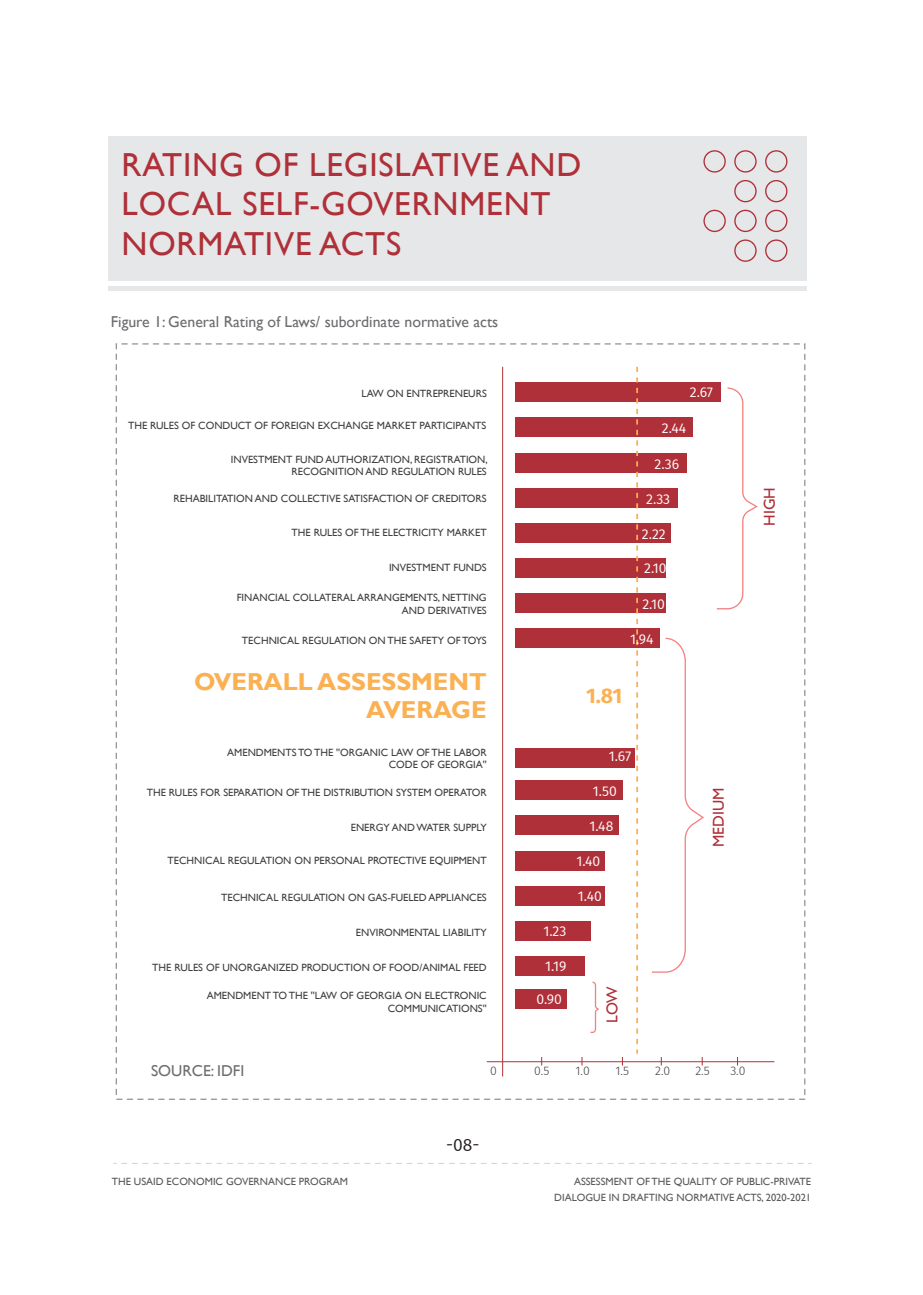
<style>
.page{position:relative;width:923px;height:1295px;background:#fff}
.page>*{position:absolute;margin:0;border:0;box-sizing:border-box;transform-origin:0 0}
.t1{font:33.25px/39.9px "Gill Sans";letter-spacing:.025em;color:#af3038}
.t2{font:700 24.5px/28px "Gill Sans";color:#fbb052;text-align:right}
.t3{font:700 21.18px "Fira GO";color:#fbb052}
.t4{font:17.5px "Fira GO";color:#231f20}
.t5{font:15.75px "Gill Sans";color:#6c6d70}
.t6{font:15.75px "Gill Sans";color:#af3038}
.t7{font:14px "Fira GO";color:#fff}
.t8{font:300 12.25px "Fira GO";color:#3e3e3f}
.t9{font:10.5px/12.6px "Gill Sans";color:#3e3e3f;text-align:right}
.t10{font:10.5px/15.8px "Gill Sans";color:#57585a;text-align:right}
</style>
<div class="page">
<div style="left:108px;top:136px;width:698px;height:145px;background:#e6e7e9"></div>
<hr style="left:502px;top:367px;width:1px;height:709px;background:#af3038">
<hr style="left:487px;top:1061px;width:287px;height:1px;background:#af3038">
<div style="left:515px;top:382px;width:206px;height:20px;background:#af3038"></div>
<div style="left:515px;top:418px;width:178px;height:19px;background:#af3038"></div>
<div style="left:515px;top:453px;width:171px;height:19px;background:#af3038"></div>
<div style="left:515px;top:488px;width:162px;height:19px;background:#af3038"></div>
<div style="left:515px;top:523px;width:155px;height:20px;background:#af3038"></div>
<div style="left:515px;top:558px;width:151px;height:20px;background:#af3038"></div>
<div style="left:515px;top:593px;width:151px;height:20px;background:#af3038"></div>
<div style="left:515px;top:628px;width:144px;height:20px;background:#af3038"></div>
<div style="left:515px;top:780px;width:107px;height:20px;background:#af3038"></div>
<div style="left:515px;top:815px;width:104px;height:20px;background:#af3038"></div>
<div style="left:515px;top:851px;width:90px;height:19px;background:#af3038"></div>
<div style="left:515px;top:886px;width:90px;height:19px;background:#af3038"></div>
<div style="left:515px;top:921px;width:75px;height:20px;background:#af3038"></div>
<div style="left:515px;top:956px;width:70px;height:20px;background:#af3038"></div>
<div style="left:515px;top:748px;width:120px;height:19px;background:#af3038"></div>
<div style="left:515px;top:989px;width:51px;height:20px;background:#af3038"></div>
<svg style="left:636px;top:367px;width:2px;height:686px"></svg>
<svg style="left:717px;top:387px;width:41px;height:222px"></svg>
<svg style="left:652px;top:638px;width:52px;height:335px"></svg>
<svg style="left:590px;top:981px;width:9px;height:52px"></svg>
<hr style="left:108px;top:286px;width:698px;height:4px;background:#e6e7e9">
<svg style="left:765px;top:150px;width:22px;height:23px"></svg>
<svg style="left:765px;top:180px;width:22px;height:22px"></svg>
<svg style="left:765px;top:210px;width:22px;height:22px"></svg>
<svg style="left:765px;top:239px;width:22px;height:23px"></svg>
<svg style="left:734px;top:150px;width:22px;height:23px"></svg>
<svg style="left:734px;top:180px;width:22px;height:22px"></svg>
<svg style="left:734px;top:210px;width:22px;height:22px"></svg>
<svg style="left:734px;top:239px;width:22px;height:23px"></svg>
<svg style="left:703px;top:150px;width:23px;height:23px"></svg>
<svg style="left:703px;top:210px;width:23px;height:22px"></svg>
<svg style="left:122px;top:1163px;width:689px;height:1px"></svg>
<h1 class="t1" style="left:122px;top:145px;width:461px">RATING OF LEGISLATIVE AND<br>LOCAL SELF-GOVERNMENT<br>NORMATIVE ACTS</h1>
<h3 class="t5" style="left:111px;top:312px;width:389px">Figure 1: General Rating of Laws/ subordinate normative acts</h3>
<p class="t9" style="left:361px;top:387px;width:127px">LAW ON ENTREPRENEURS</p>
<p class="t9" style="left:128px;top:419px;width:360px">THE RULES OF CONDUCT OF FOREIGN EXCHANGE MARKET PARTICIPANTS</p>
<p class="t9" style="left:231px;top:453px;width:258px">INVESTMENT FUND AUTHORIZATION, REGISTRATION,<br>RECOGNITION AND REGULATION RULES</p>
<p class="t9" style="left:173px;top:492px;width:315px">REHABILITATION AND COLLECTIVE SATISFACTION OF CREDITORS</p>
<p class="t9" style="left:291px;top:526px;width:197px">THE RULES OF THE ELECTRICITY MARKET</p>
<p class="t9" style="left:389px;top:562px;width:99px">INVESTMENT FUNDS</p>
<p class="t9" style="left:237px;top:592px;width:251px">FINANCIAL COLLATERAL ARRANGEMENTS, NETTING<br>AND DERIVATIVES</p>
<p class="t9" style="left:242px;top:634px;width:246px">TECHNICAL REGULATION ON THE SAFETY OF TOYS</p>
<h2 class="t2" style="left:194px;top:669px;width:294px">OVERALL ASSESSMENT<br>AVERAGE</h2>
<p class="t9" style="left:227px;top:746px;width:261px">AMENDMENTS TO THE ''ORGANIC LAW OF THE LABOR<br>CODE OF GEORGIA''</p>
<p class="t9" style="left:147px;top:786px;width:341px">THE RULES FOR SEPARATION OF THE DISTRIBUTION SYSTEM OPERATOR</p>
<p class="t9" style="left:351px;top:821px;width:137px">ENERGY AND WATER SUPPLY</p>
<p class="t9" style="left:167px;top:854px;width:321px">TECHNICAL REGULATION ON PERSONAL PROTECTIVE EQUIPMENT</p>
<p class="t9" style="left:221px;top:891px;width:267px">TECHNICAL REGULATION ON GAS-FUELED APPLIANCES</p>
<p class="t9" style="left:356px;top:926px;width:132px">ENVIRONMENTAL LIABILITY</p>
<p class="t9" style="left:152px;top:961px;width:336px">THE RULES OF UNORGANIZED PRODUCTION OF FOOD/ANIMAL FEED</p>
<p class="t9" style="left:207px;top:989px;width:281px">AMENDMENT TO THE ''LAW OF GEORGIA ON ELECTRONIC<br>COMMUNICATIONS''</p>
<h3 class="t7" style="left:690px;top:384px;width:25px">2.67</h3>
<h3 class="t7" style="left:662px;top:420px;width:26px">2.44</h3>
<h3 class="t7" style="left:654px;top:455px;width:26px">2.36</h3>
<h3 class="t7" style="left:646px;top:491px;width:26px">2.33</h3>
<h3 class="t7" style="left:642px;top:526px;width:25px">2.22</h3>
<h3 class="t7" style="left:644px;top:560px;width:24px">2.10</h3>
<h3 class="t7" style="left:642px;top:596px;width:24px">2.10</h3>
<h3 class="t7" style="left:630px;top:630px;width:25px">1.94</h3>
<h3 class="t3" style="left:586px;top:683px;width:38px">1.81</h3>
<h3 class="t7" style="left:543px;top:922px;width:24px">1.23</h3>
<h3 class="t7" style="left:545px;top:957px;width:23px">1.19</h3>
<h3 class="t7" style="left:536px;top:991px;width:27px">0.90</h3>
<h3 class="t7" style="left:609px;top:748px;width:24px">1.67</h3>
<h3 class="t7" style="left:593px;top:783px;width:26px">1.50</h3>
<h3 class="t7" style="left:589px;top:818px;width:25px">1.48</h3>
<h3 class="t7" style="left:576px;top:853px;width:25px">1.40</h3>
<h3 class="t7" style="left:578px;top:887px;width:25px">1.40</h3>
<h3 class="t6" style="left:603px;top:1023px;width:38px;rotate:-90deg">LOW</h3>
<h3 class="t6" style="left:709px;top:847px;width:61px;rotate:-90deg">MEDIUM</h3>
<h3 class="t5" style="left:151px;top:1062px;width:95px">SOURCE: IDFI</h3>
<p class="t8" style="left:490px;top:1064px;width:8px">0</p>
<p class="t8" style="left:534px;top:1064px;width:17px">0.5</p>
<p class="t8" style="left:575px;top:1064px;width:16px">1.0</p>
<p class="t8" style="left:615px;top:1064px;width:15px">1.5</p>
<p class="t8" style="left:655px;top:1064px;width:17px">2.0</p>
<p class="t8" style="left:695px;top:1064px;width:16px">2.5</p>
<p class="t8" style="left:730px;top:1064px;width:17px">3.0</p>
<h3 class="t6" style="left:760px;top:526px;width:40px;rotate:-90deg">HIGH</h3>
<h3 class="t4" style="left:446px;top:1134px;width:35px">-08-</h3>
<p class="t10" style="left:112px;top:1174px;width:238px">THE USAID ECONOMIC GOVERNANCE PROGRAM</p>
<p class="t10" style="left:554px;top:1174px;width:258px">ASSESSMENT OF THE QUALITY OF PUBLIC-PRIVATE<br>DIALOGUE IN DRAFTING NORMATIVE ACTS, 2020-2021</p>
</div>
